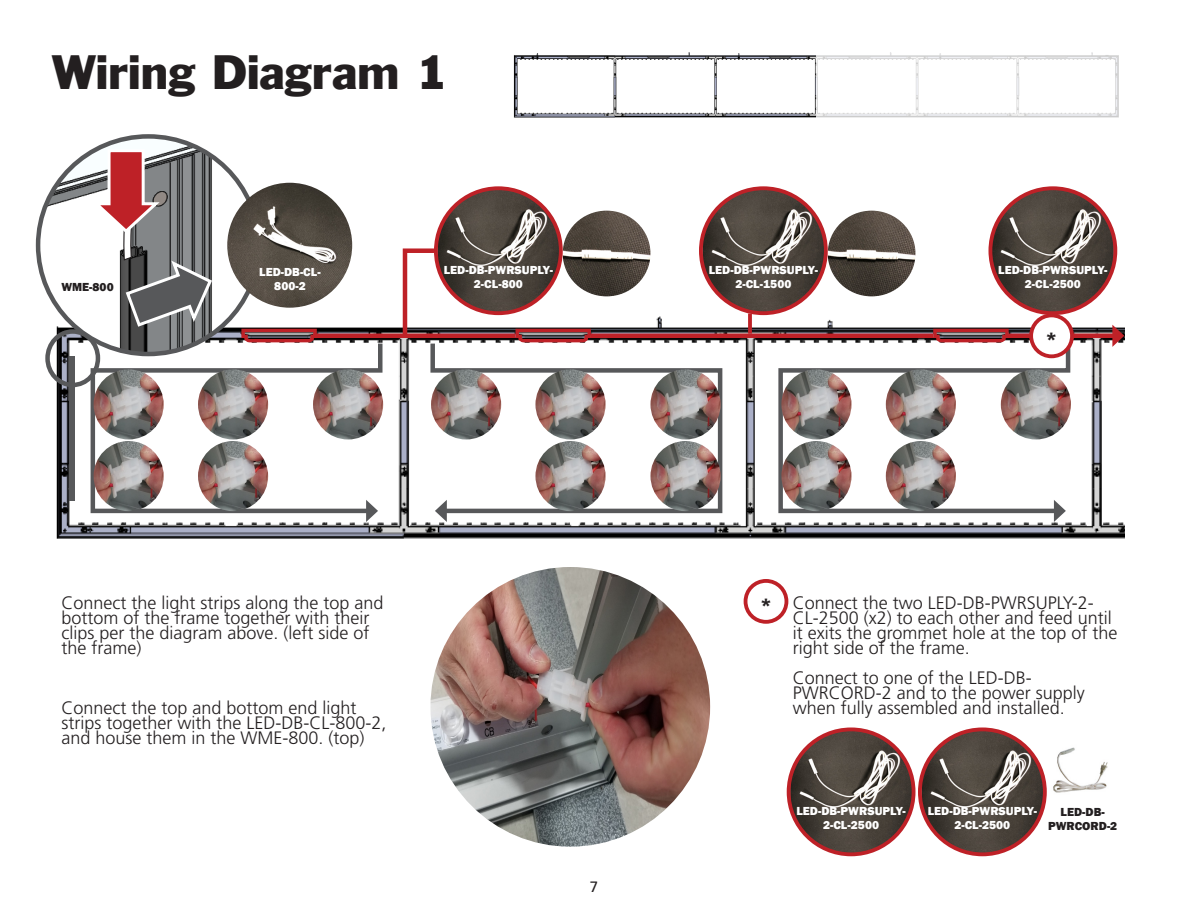
<style>
.page{position:relative;width:1188px;height:918px;background:#fff}
.page>*{position:absolute;margin:0;border:0;box-sizing:border-box;transform-origin:0 0}
.t1{font:45px "Franklin Gothic LT";color:#231f20}
.t2{font:300 18px/15px "Frutiger LT Std";color:#231f20}
.t3{font:800 18px "Franklin Gothic";color:#231f20}
.t4{font:15px "Frutiger LT Std";color:#231f20}
.t5{font:800 12px "Franklin Gothic";color:#fff}
.t6{font:800 12px "Franklin Gothic";color:#231f20}
</style>
<div class="page">
<img style="left:513px;top:52px;width:303px;height:66px">
<img style="left:46px;top:297px;width:1078px;height:242px">
<img style="left:430px;top:567px;width:280px;height:280px;border-radius:140px">
<svg style="left:240px;top:327px;width:79px;height:12px"></svg>
<svg style="left:932px;top:327px;width:78px;height:12px"></svg>
<svg style="left:514px;top:327px;width:79px;height:12px"></svg>
<hr style="left:313px;top:334px;width:202px;height:4px;background:#be2127">
<hr style="left:591px;top:334px;width:342px;height:4px;background:#be2127">
<hr style="left:1008px;top:334px;width:109px;height:4px;background:#be2127">
<svg style="left:1112px;top:325px;width:12px;height:22px"></svg>
<img style="left:563px;top:211px;width:87px;height:85px">
<img style="left:437px;top:188px;width:122px;height:125px">
<div style="left:434px;top:186px;width:129px;height:129px;border:4px solid #be2127;border-radius:50%"></div>
<img style="left:828px;top:211px;width:87px;height:85px">
<img style="left:702px;top:188px;width:122px;height:125px">
<div style="left:699px;top:186px;width:129px;height:129px;border:4px solid #be2127;border-radius:50%"></div>
<img style="left:992px;top:188px;width:122px;height:125px">
<div style="left:988px;top:186px;width:129px;height:129px;border:4px solid #be2127;border-radius:50%"></div>
<img style="left:790px;top:729px;width:122px;height:125px">
<div style="left:787px;top:728px;width:128px;height:128px;border:4px solid #be2127;border-radius:50%"></div>
<img style="left:921px;top:729px;width:122px;height:125px">
<div style="left:918px;top:728px;width:129px;height:128px;border:4px solid #be2127;border-radius:50%"></div>
<svg style="left:88px;top:339px;width:297px;height:176px"></svg>
<svg style="left:366px;top:500px;width:12px;height:22px"></svg>
<svg style="left:776px;top:339px;width:297px;height:176px"></svg>
<svg style="left:1054px;top:500px;width:12px;height:22px"></svg>
<svg style="left:428px;top:339px;width:297px;height:176px"></svg>
<svg style="left:435px;top:500px;width:12px;height:22px"></svg>
<img style="left:313px;top:369px;width:70px;height:71px;border-radius:35px">
<img style="left:1001px;top:369px;width:70px;height:71px;border-radius:35px">
<img style="left:650px;top:369px;width:71px;height:71px;border-radius:35px">
<img style="left:198px;top:369px;width:70px;height:71px;border-radius:35px">
<img style="left:886px;top:369px;width:70px;height:71px;border-radius:35px">
<img style="left:535px;top:369px;width:71px;height:71px;border-radius:35px">
<img style="left:198px;top:441px;width:70px;height:70px;border-radius:35px">
<img style="left:886px;top:441px;width:70px;height:70px;border-radius:35px">
<img style="left:650px;top:441px;width:71px;height:70px;border-radius:35px">
<img style="left:94px;top:369px;width:70px;height:71px;border-radius:35px">
<img style="left:781px;top:369px;width:71px;height:71px;border-radius:35px">
<img style="left:431px;top:369px;width:70px;height:71px;border-radius:35px">
<img style="left:94px;top:441px;width:70px;height:70px;border-radius:35px">
<img style="left:781px;top:441px;width:71px;height:70px;border-radius:35px">
<img style="left:535px;top:441px;width:71px;height:70px;border-radius:35px">
<div style="left:69px;top:356px;width:6px;height:145px;background:#57585a"></div>
<div style="left:45px;top:329px;width:55px;height:58px;border:4px solid #57585a;border-radius:50%"></div>
<div style="left:1031px;top:315px;width:41px;height:41px;background:#fff;border-radius:50%"></div>
<div style="left:1029px;top:313px;width:45px;height:45px;border:4px solid #be2127;border-radius:50%"></div>
<div style="left:744px;top:579px;width:44px;height:45px;border:4px solid #be2127;border-radius:50%"></div>
<svg style="left:400px;top:246px;width:38px;height:94px"></svg>
<svg style="left:748px;top:313px;width:4px;height:21px"></svg>
<img style="left:38px;top:136px;width:186px;height:218px">
<svg style="left:92px;top:148px;width:122px;height:181px"></svg>
<img style="left:227px;top:183px;width:125px;height:125px;border-radius:62px">
<img style="left:1037px;top:743px;width:71px;height:62px">
<p class="t1" style="left:52px;top:43px;width:398px">Wiring Diagram 1</p>
<p class="t6" style="left:61px;top:279px;width:54px">WME-800</p>
<p class="t5" style="left:259px;top:264px;width:63px">LED-DB-CL-</p>
<p class="t5" style="left:274px;top:278px;width:33px">800-2</p>
<p class="t5" style="left:444px;top:262px;width:111px">LED-DB-PWRSUPLY-</p>
<p class="t5" style="left:474px;top:277px;width:50px">2-CL-800</p>
<p class="t2" style="left:62px;top:595px;width:324px">Connect the light strips along the top and bottom of the frame together with their clips per the diagram above. (left side of the frame)</p>
<p class="t2" style="left:62px;top:700px;width:327px">Connect the top and bottom end light strips together with the LED-DB-CL-800-2, and house them in the WME-800. (top)</p>
<p class="t4" style="left:590px;top:878px;width:10px">7</p>
<p class="t5" style="left:709px;top:262px;width:111px">LED-DB-PWRSUPLY-</p>
<p class="t5" style="left:735px;top:277px;width:58px">2-CL-1500</p>
<p class="t5" style="left:998px;top:262px;width:111px">LED-DB-PWRSUPLY-</p>
<p class="t5" style="left:1025px;top:277px;width:57px">2-CL-2500</p>
<p class="t3" style="left:1046px;top:327px;width:12px">*</p>
<p class="t3" style="left:761px;top:593px;width:12px">*</p>
<p class="t2" style="left:793px;top:595px;width:326px">Connect the two LED-DB-PWRSUPLY-2- CL-2500 (x2) to each other and feed until it exits the grommet hole at the top of the right side of the frame.</p>
<p class="t2" style="left:793px;top:670px;width:294px">Connect to one of the LED-DB-<br>PWRCORD-2 and to the power supply when fully assembled and installed.</p>
<p class="t5" style="left:797px;top:803px;width:111px">LED-DB-PWRSUPLY-</p>
<p class="t5" style="left:823px;top:818px;width:57px">2-CL-2500</p>
<p class="t5" style="left:928px;top:803px;width:111px">LED-DB-PWRSUPLY-</p>
<p class="t5" style="left:954px;top:818px;width:57px">2-CL-2500</p>
<p class="t6" style="left:1061px;top:804px;width:46px">LED-DB-</p>
<p class="t6" style="left:1048px;top:818px;width:71px">PWRCORD-2</p>
</div>
